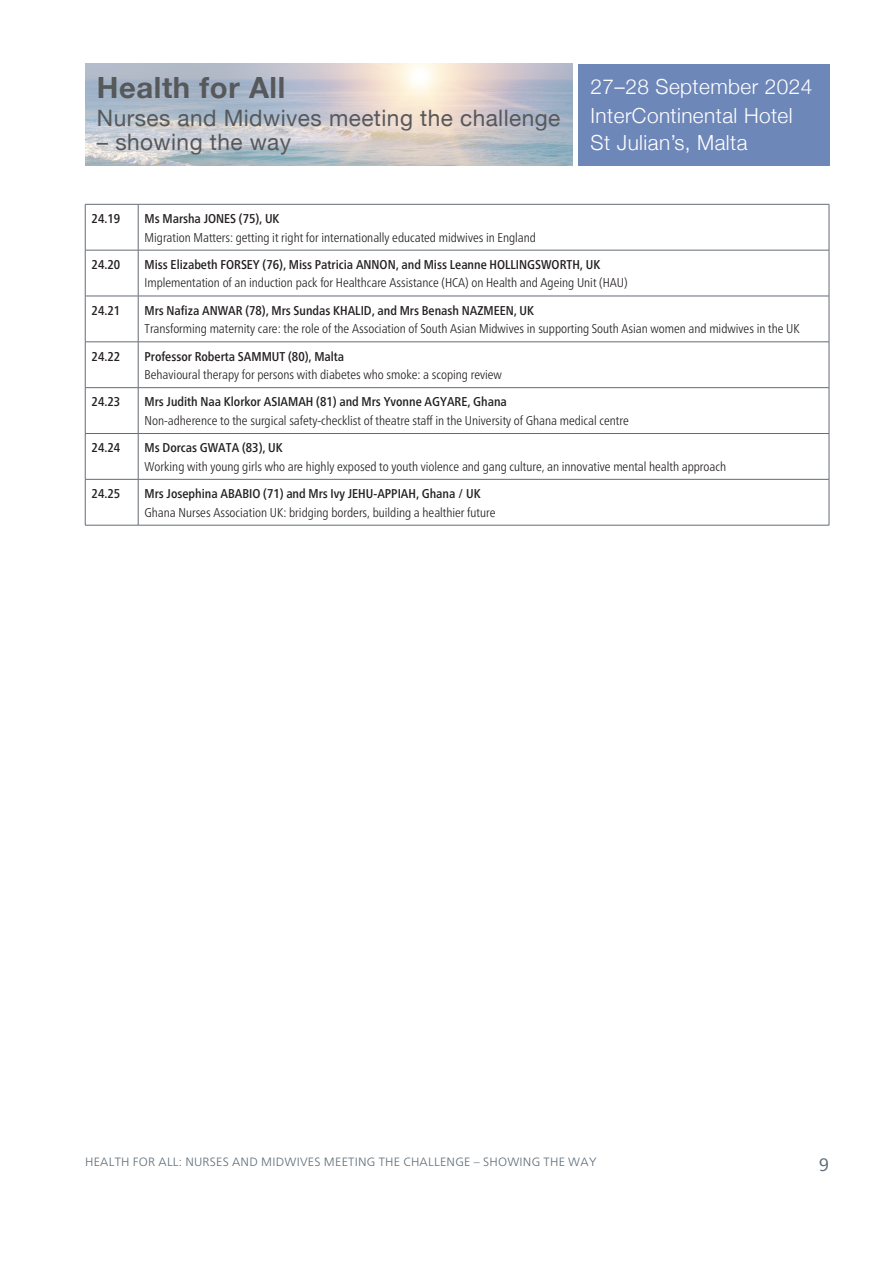
<style>
.page{position:relative;width:893px;height:1263px;background:#fff}
.page>*{position:absolute;margin:0;border:0;box-sizing:border-box;transform-origin:0 0}
.t1{font:700 29.25px "Helvetica Neue";letter-spacing:.02em;color:#57585a}
.t2{font:22.65px "Helvetica Neue";letter-spacing:.02em;color:#57585a}
.t3{font:300 20.85px/29.5px "Helvetica Neue";letter-spacing:.02em;color:#fff}
.t4{font:18px "Frutiger Neue LT";color:#5e6c77}
._00__Presentation_Name{font:300 condensed 12.75px "Frutiger Neue LT";color:#231f20}
._00__Presenter_Name{font:500 condensed 12.75px "Frutiger Neue LT";color:#231f20}
._00__Session_Number{font:500 condensed 12.75px "Frutiger Neue LT";color:#231f20}
.t5{font:300 12px "Frutiger Neue LT";letter-spacing:.02em;color:#5e6c77}
</style>
<div class="page">
<div style="left:578px;top:64px;width:251px;height:101px;background:#6e87b9"></div>
<img style="left:85px;top:64px;width:488px;height:101px">
<svg style="left:86px;top:205px;width:52px;height:320px"></svg>
<hr style="left:85px;top:204px;width:53px;height:1px;background:#656c77">
<hr style="left:85px;top:204px;width:1px;height:46px;background:#656c77">
<hr style="left:138px;top:204px;width:691px;height:1px;background:#656c77">
<hr style="left:138px;top:204px;width:1px;height:46px;background:#656c77">
<hr style="left:829px;top:204px;width:1px;height:46px;background:#656c77">
<hr style="left:85px;top:250px;width:53px;height:1px;background:#656c77">
<hr style="left:85px;top:250px;width:1px;height:46px;background:#656c77">
<hr style="left:138px;top:250px;width:691px;height:1px;background:#656c77">
<hr style="left:138px;top:250px;width:1px;height:46px;background:#656c77">
<hr style="left:829px;top:250px;width:1px;height:46px;background:#656c77">
<hr style="left:85px;top:296px;width:53px;height:1px;background:#656c77">
<hr style="left:85px;top:296px;width:1px;height:46px;background:#656c77">
<hr style="left:138px;top:296px;width:691px;height:1px;background:#656c77">
<hr style="left:138px;top:296px;width:1px;height:46px;background:#656c77">
<hr style="left:829px;top:296px;width:1px;height:46px;background:#656c77">
<hr style="left:85px;top:342px;width:53px;height:1px;background:#656c77">
<hr style="left:85px;top:342px;width:1px;height:45px;background:#656c77">
<hr style="left:138px;top:342px;width:691px;height:1px;background:#656c77">
<hr style="left:138px;top:342px;width:1px;height:45px;background:#656c77">
<hr style="left:829px;top:342px;width:1px;height:45px;background:#656c77">
<hr style="left:85px;top:387px;width:53px;height:1px;background:#656c77">
<hr style="left:85px;top:388px;width:1px;height:45px;background:#656c77">
<hr style="left:138px;top:387px;width:691px;height:1px;background:#656c77">
<hr style="left:138px;top:388px;width:1px;height:45px;background:#656c77">
<hr style="left:829px;top:388px;width:1px;height:45px;background:#656c77">
<hr style="left:85px;top:433px;width:53px;height:1px;background:#656c77">
<hr style="left:85px;top:434px;width:1px;height:45px;background:#656c77">
<hr style="left:138px;top:433px;width:691px;height:1px;background:#656c77">
<hr style="left:138px;top:434px;width:1px;height:45px;background:#656c77">
<hr style="left:829px;top:434px;width:1px;height:45px;background:#656c77">
<hr style="left:85px;top:479px;width:53px;height:1px;background:#656c77">
<hr style="left:85px;top:479px;width:1px;height:46px;background:#656c77">
<hr style="left:138px;top:479px;width:691px;height:1px;background:#656c77">
<hr style="left:138px;top:479px;width:1px;height:46px;background:#656c77">
<hr style="left:829px;top:479px;width:1px;height:46px;background:#656c77">
<hr style="left:85px;top:525px;width:53px;height:1px;background:#656c77">
<hr style="left:138px;top:525px;width:691px;height:1px;background:#656c77">
<h1 class="t1" style="left:97px;top:64px;width:190px">Health for All</h1>
<h2 class="t2" style="left:97px;top:101px;width:465px">Nurses and Midwives meeting the challenge</h2>
<h2 class="t2" style="left:97px;top:125px;width:196px">– showing the way</h2>
<h3 class="t3" style="left:591px;top:70px;width:223px">27–28 September 2024<br>InterContinental Hotel</h3>
<h3 class="t3" style="left:591px;top:126px;width:158px">St Julian’s, Malta</h3>
<p class="_00__Session_Number" style="left:92px;top:211px;width:30px">24.19</p>
<p class="_00__Presenter_Name" style="left:145px;top:211px;width:136px">Ms Marsha JONES (75), UK</p>
<p class="_00__Presentation_Name" style="left:145px;top:230px;width:393px">Migration Matters: getting it right for internationally educated midwives in England</p>
<p class="_00__Session_Number" style="left:92px;top:257px;width:30px">24.20</p>
<p class="_00__Presenter_Name" style="left:145px;top:257px;width:457px">Miss Elizabeth FORSEY (76), Miss Patricia ANNON, and Miss Leanne HOLLINGSWORTH, UK</p>
<p class="_00__Presentation_Name" style="left:145px;top:275px;width:484px">Implementation of an induction pack for Healthcare Assistance (HCA) on Health and Ageing Unit (HAU)</p>
<p class="_00__Session_Number" style="left:92px;top:303px;width:30px">24.21</p>
<p class="_00__Presenter_Name" style="left:145px;top:303px;width:391px">Mrs Nafiza ANWAR (78), Mrs Sundas KHALID, and Mrs Benash NAZMEEN, UK</p>
<p class="_00__Presentation_Name" style="left:145px;top:321px;width:657px">Transforming maternity care: the role of the Association of South Asian Midwives in supporting South Asian women and midwives in the UK</p>
<p class="_00__Session_Number" style="left:92px;top:349px;width:30px">24.22</p>
<p class="_00__Presenter_Name" style="left:145px;top:349px;width:201px">Professor Roberta SAMMUT (80), Malta</p>
<p class="_00__Presentation_Name" style="left:145px;top:367px;width:359px">Behavioural therapy for persons with diabetes who smoke: a scoping review</p>
<p class="_00__Session_Number" style="left:92px;top:394px;width:30px">24.23</p>
<p class="_00__Presenter_Name" style="left:145px;top:394px;width:364px">Mrs Judith Naa Klorkor ASIAMAH (81) and Mrs Yvonne AGYARE, Ghana</p>
<p class="_00__Presentation_Name" style="left:145px;top:413px;width:486px">Non-adherence to the surgical safety-checklist of theatre staff in the University of Ghana medical centre</p>
<p class="_00__Session_Number" style="left:92px;top:440px;width:30px">24.24</p>
<p class="_00__Presenter_Name" style="left:145px;top:440px;width:140px">Ms Dorcas GWATA (83), UK</p>
<p class="_00__Presentation_Name" style="left:145px;top:459px;width:583px">Working with young girls who are highly exposed to youth violence and gang culture, an innovative mental health approach</p>
<p class="_00__Session_Number" style="left:92px;top:486px;width:30px">24.25</p>
<p class="_00__Presenter_Name" style="left:145px;top:486px;width:338px">Mrs Josephina ABABIO (71) and Mrs Ivy JEHU-APPIAH, Ghana / UK</p>
<p class="_00__Presentation_Name" style="left:145px;top:505px;width:352px">Ghana Nurses Association UK: bridging borders, building a healthier future</p>
<p class="t5" style="left:85px;top:1155px;width:513px">HEALTH FOR ALL: NURSES AND MIDWIVES MEETING THE CHALLENGE – SHOWING THE WAY</p>
<h3 class="t4" style="left:819px;top:1154px;width:12px">9</h3>
</div>
